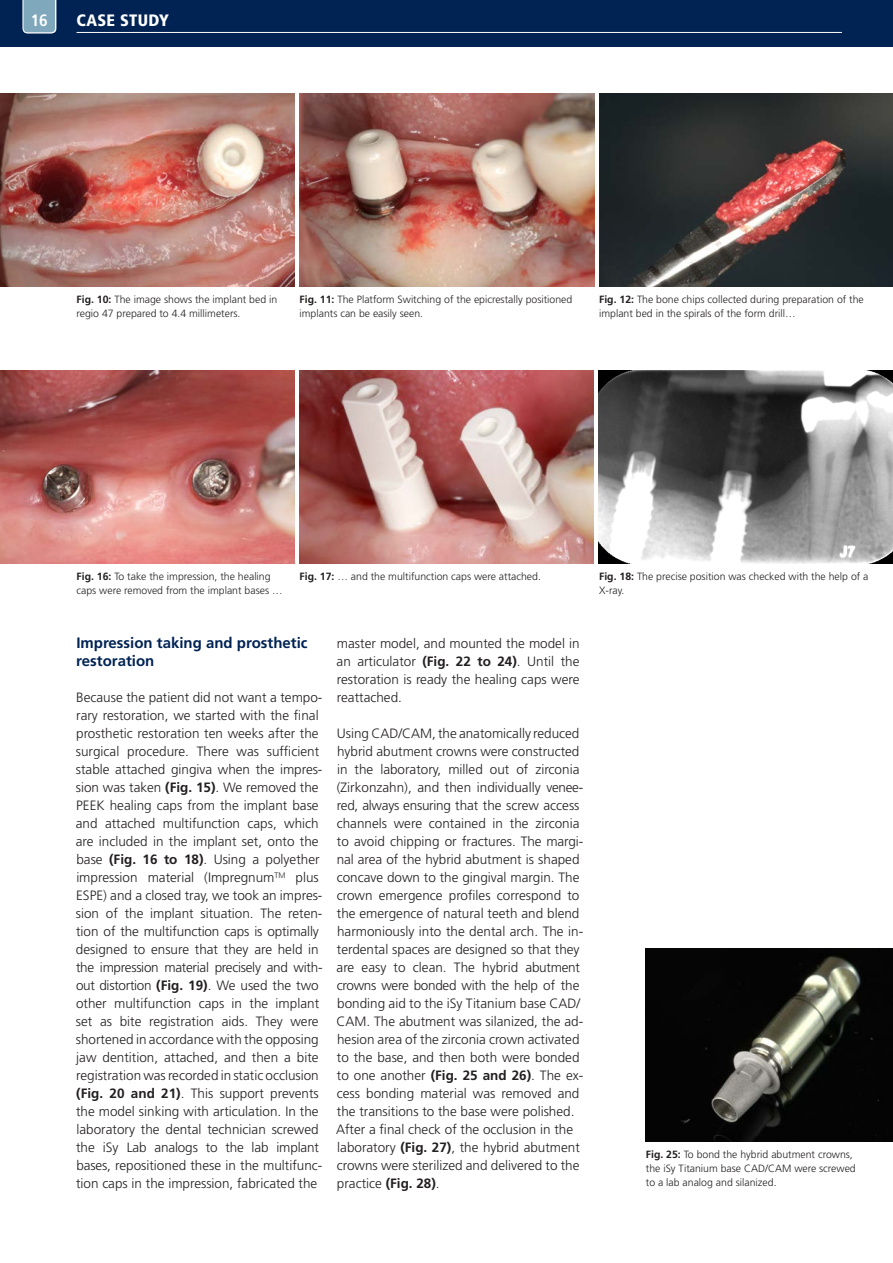
<style>
.page{position:relative;width:893px;height:1263px;background:#fff}
.page>*{position:absolute;margin:0;border:0;box-sizing:border-box;transform-origin:0 0}
.t1{font:900 condensed 16.5px "Frutiger LT Std";letter-spacing:.02em;color:#fff}
.t2{font:700 condensed 16.5px "Frutiger LT Std";color:#fff}
.t3{font:700 15px/18px "Frutiger LT Std";color:#002354}
.t4{font:300 13.5px/18px "Frutiger LT Std";color:#231f20}
.t5{font:300 10.5px/14.2px "Frutiger LT Std";color:#231f20}
.s1{font-weight:700}
</style>
<div class="page">
<div style="left:0;top:0;width:893px;height:47px;background:#002354"></div>
<hr style="left:77px;top:32px;width:765px;height:1px;background:#fff">
<svg style="left:23px;top:0;width:33px;height:33px"></svg>
<img style="left:0;top:371px;width:295px;height:192px">
<img style="left:300px;top:94px;width:294px;height:192px">
<img style="left:598px;top:371px;width:295px;height:192px">
<img style="left:599px;top:94px;width:294px;height:192px">
<img style="left:300px;top:371px;width:293px;height:192px">
<img style="left:646px;top:949px;width:247px;height:192px">
<img style="left:0;top:94px;width:294px;height:192px">
<p class="t2" style="left:31px;top:11px;width:19px">16</p>
<p class="t1" style="left:77px;top:11px;width:94px">CASE STUDY</p>
<p class="t5" style="left:77px;top:292px;width:202px"><span class="s1">Fig. 10:</span> The image shows the implant bed in regio 47 prepared to 4.4 millimeters.</p>
<p class="t5" style="left:300px;top:292px;width:274px"><span class="s1">Fig. 11:</span> The Platform Switching of the epicrestally positioned implants can be easily seen.</p>
<p class="t5" style="left:599px;top:292px;width:266px"><span class="s1">Fig. 12:</span> The bone chips collected during preparation of the implant bed in the spirals of the form drill…</p>
<p class="t5" style="left:77px;top:569px;width:207px"><span class="s1">Fig. 16:</span> To take the impression, the healing caps were removed from the implant bases …</p>
<p class="t5" style="left:300px;top:569px;width:243px"><span class="s1">Fig. 17:</span> … and the multifunction caps were attached.</p>
<p class="t5" style="left:599px;top:569px;width:271px"><span class="s1">Fig. 18:</span> The precise position was checked with the help of a<br>X-ray.</p>
<p class="t3" style="left:76px;top:634px;width:233px">Impression taking and prosthetic restoration</p>
<p class="t4" style="left:76px;top:689px;width:248px">Because the patient did not want a tempo&shy;rary restoration, we started with the final prosthetic restoration ten weeks after the surgical procedure. There was sufficient stable attached gingiva when the impres&shy;sion was taken <span class="s1">(Fig. 15)</span>. We removed the PEEK healing caps from the implant base and attached multifunction caps, which are included in the implant set, onto the base <span class="s1">(Fig. 16 to 18)</span>. Using a polyether impression material (Impregnum<sup>TM</sup> plus ESPE) and a closed tray, we took an impres&shy;sion of the implant situation. The reten&shy;tion of the multifunction caps is optimally designed to ensure that they are held in the impression material precisely and with&shy;out distortion <span class="s1">(Fig. 19)</span>. We used the two other multifunction caps in the implant set as bite registration aids. They were shortened in accordance with the opposing jaw dentition, attached, and then a bite registration was recorded in static occlusion <span class="s1">(Fig. 20 and 21)</span>. This support prevents the model sinking with articulation. In the laboratory the dental technician screwed the iSy Lab analogs to the lab implant bases, repositioned these in the multifunc&shy;tion caps in the impression, fabricated the</p>
<p class="t4" style="left:337px;top:634px;width:244px;text-align:justify">master model, and mounted the model in an articulator <span class="s1">(Fig. 22 to 24)</span>. Until the restoration is ready the healing caps were reattached.</p>
<p class="t4" style="left:337px;top:724px;width:248px">Using CAD/CAM, the anatomically reduced hybrid abutment crowns were constructed in the laboratory, milled out of zirconia (Zirkonzahn), and then individually venee&shy;red, always ensuring that the screw access channels were contained in the zirconia to avoid chipping or fractures. The margi&shy;nal area of the hybrid abutment is shaped concave down to the gingival margin. The crown emergence profiles correspond to the emergence of natural teeth and blend harmoniously into the dental arch. The in&shy;terdental spaces are designed so that they are easy to clean. The hybrid abutment crowns were bonded with the help of the bonding aid to the iSy Titanium base CAD/ CAM. The abutment was silanized, the ad&shy;hesion area of the zirconia crown activated to the base, and then both were bonded to one another <span class="s1">(Fig. 25 and 26)</span>. The ex&shy;cess bonding material was removed and the transitions to the base were polished.</p>
<p class="t4" style="left:336px;top:1120px;width:239px">After a final check of the occlusion in the</p>
<p class="t4" style="left:337px;top:1138px;width:245px;text-align:justify">laboratory <span class="s1">(Fig. 27)</span>, the hybrid abutment crowns were sterilized and delivered to the practice <span class="s1">(Fig. 28)</span>.</p>
<p class="t5" style="left:646px;top:1147px;width:211px"><span class="s1">Fig. 25:</span> To bond the hybrid abutment crowns, the iSy Titanium base CAD/CAM were screwed to a lab analog and silanized.</p>
</div>
